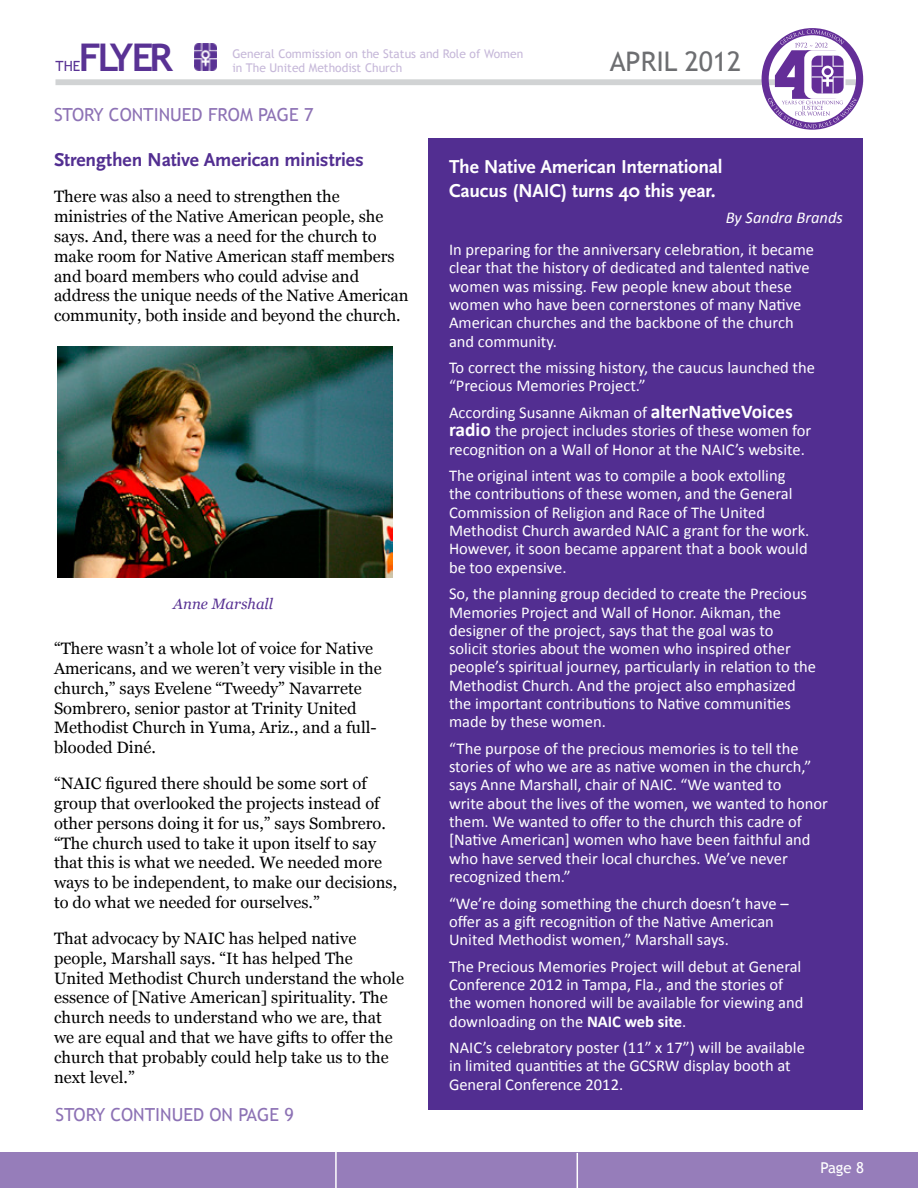
<style>
.page{position:relative;width:918px;height:1188px;background:#fff}
.page>*{position:absolute;margin:0;border:0;box-sizing:border-box;transform-origin:0 0}
.t1{font:700 38.1px "Trebuchet MS";letter-spacing:-.09em;color:#593294}
.t2{font:27px "Trebuchet MS";color:#6d6e71}
.t3{font:700 19.5px/24px "Scala Sans";letter-spacing:-.01em;color:#fff}
.t4{font:700 19.5px "Scala Sans";letter-spacing:-.01em;color:#522e91}
.t5{font:18px "Trebuchet MS";color:#8d72b5}
.t6{font:16.5px/18.3px "Calibri";color:#fff}
.t7{font:16.5px/19.8px "Georgia";color:#000}
.t8{font:italic 16.5px "Calibri";color:#fff}
.t9{font:italic 15px "Georgia";color:#593294}
.t10{font:15px "Trebuchet MS";color:#fff}
.t11{font:14.1px "Trebuchet MS";color:#593294}
.t12{font:12px/14.4px "Trebuchet MS";color:#c6b8d9}
.s1{font-weight:700;font-size:19.5px}
.s2{font-weight:700}
</style>
<div class="page">
<img style="left:194px;top:43px;width:23px;height:27px">
<div style="left:56px;top:79px;width:807px;height:6px;background:#d1d3d4"></div>
<div style="left:0;top:1153px;width:918px;height:35px;background:#967dba"></div>
<svg style="left:762px;top:28px;width:101px;height:102px"></svg>
<hr style="left:335px;top:1151px;width:2px;height:37px;background:#fff">
<hr style="left:577px;top:1153px;width:1px;height:35px;background:#fff">
<div style="left:429px;top:138px;width:434px;height:972px;background:#522e91"></div>
<img style="left:57px;top:346px;width:335px;height:232px">
<h1 class="t1" style="left:79px;top:34px;width:96px">Flyer</h1>
<p class="t12" style="left:232px;top:46px;width:292px">General Commission on the Status and Role of Women in The United Methodist Church</p>
<h2 class="t2" style="left:610px;top:46px;width:133px">April 2012</h2>
<p class="t11" style="left:56px;top:58px;width:26px">the</p>
<p class="t5" style="left:54px;top:104px;width:261px">Story Continued From PAGE 7</p>
<p class="t4" style="left:54px;top:150px;width:311px">Strengthen Native American ministries</p>
<p class="t7" style="left:54px;top:187px;width:356px">There was also a need to strengthen the ministries of the Native American people, she says. And, there was a need for the church to make room for Native American staff members and board members who could advise and address the unique needs of the Native American community, both inside and beyond the church.</p>
<p class="t9" style="left:173px;top:595px;width:101px">Anne Marshall</p>
<p class="t7" style="left:54px;top:639px;width:329px">“There wasn’t a whole lot of voice for Native Americans, and we weren’t very visible in the church,” says Evelene “Tweedy” Navarrete Sombrero, senior pastor at Trinity United Methodist Church in Yuma, Ariz., and a full&shy;blooded Diné.</p>
<p class="t7" style="left:54px;top:774px;width:345px">“NAIC figured there should be some sort of group that overlooked the projects instead of other persons doing it for us,” says Sombrero. “The church used to take it upon itself to say that this is what we needed. We needed more ways to be independent, to make our decisions, to do what we needed for ourselves.”</p>
<p class="t7" style="left:54px;top:929px;width:352px">That advocacy by NAIC has helped native people, Marshall says. “It has helped The United Methodist Church understand the whole essence of [Native American] spirituality. The church needs to understand who we are, that we are equal and that we have gifts to offer the church that probably could help take us to the next level.”</p>
<p class="t5" style="left:56px;top:1104px;width:240px">Story Continued on PAGE 9</p>
<p class="t3" style="left:449px;top:155px;width:275px">The Native American International<br>Caucus (NAIC) turns 40 this year.</p>
<p class="t8" style="left:726px;top:208px;width:119px">By Sandra Brands</p>
<p class="t6" style="left:449px;top:240px;width:367px">In preparing for the anniversary celebration, it became clear that the history of dedicated and talented native women was missing. Few people knew about these women who have been cornerstones of many Native American churches and the backbone of the church and community.</p>
<p class="t6" style="left:449px;top:358px;width:368px">To correct the missing history, the caucus launched the “Precious Memories Project.”</p>
<p class="t6" style="left:449px;top:403px;width:364px">According Susanne Aikman of <span class="s1">alterNativeVoices radio</span> the project includes stories of these women for recognition on a Wall of Honor at the NAIC’s website.</p>
<p class="t6" style="left:449px;top:466px;width:362px">The original intent was to compile a book extolling the contributions of these women, and the General Commission of Religion and Race of The United Methodist Church awarded NAIC a grant for the work.<br>However, it soon became apparent that a book would be too expensive.</p>
<p class="t6" style="left:449px;top:584px;width:369px">So, the planning group decided to create the Precious Memories Project and Wall of Honor. Aikman, the designer of the project, says that the goal was to solicit stories about the women who inspired other people’s spiritual journey, particularly in relation to the Methodist Church. And the project also emphasized the important contributions to Native communities made by these women.</p>
<p class="t6" style="left:449px;top:738px;width:380px">“The purpose of the precious memories is to tell the stories of who we are as native women in the church,” says Anne Marshall, chair of NAIC. “We wanted to<br>write about the lives of the women, we wanted to honor them. We wanted to offer to the church this cadre of [Native American] women who have been faithful and who have served their local churches. We’ve never recognized them.”</p>
<p class="t6" style="left:449px;top:893px;width:341px">“We’re doing something the church doesn’t have – offer as a gift recognition of the Native American<br>United Methodist women,” Marshall says.</p>
<p class="t6" style="left:449px;top:956px;width:356px">The Precious Memories Project will debut at General Conference 2012 in Tampa, Fla., and the stories of the women honored will be available for viewing and downloading on the <span class="s2">NAIC web site</span>.</p>
<p class="t6" style="left:449px;top:1038px;width:357px">NAIC’s celebratory poster (11” x 17”) will be available in limited quantities at the GCSRW display booth at<br>General Conference 2012.</p>
<p class="t10" style="left:820px;top:1159px;width:45px">Page 8</p>
</div>
